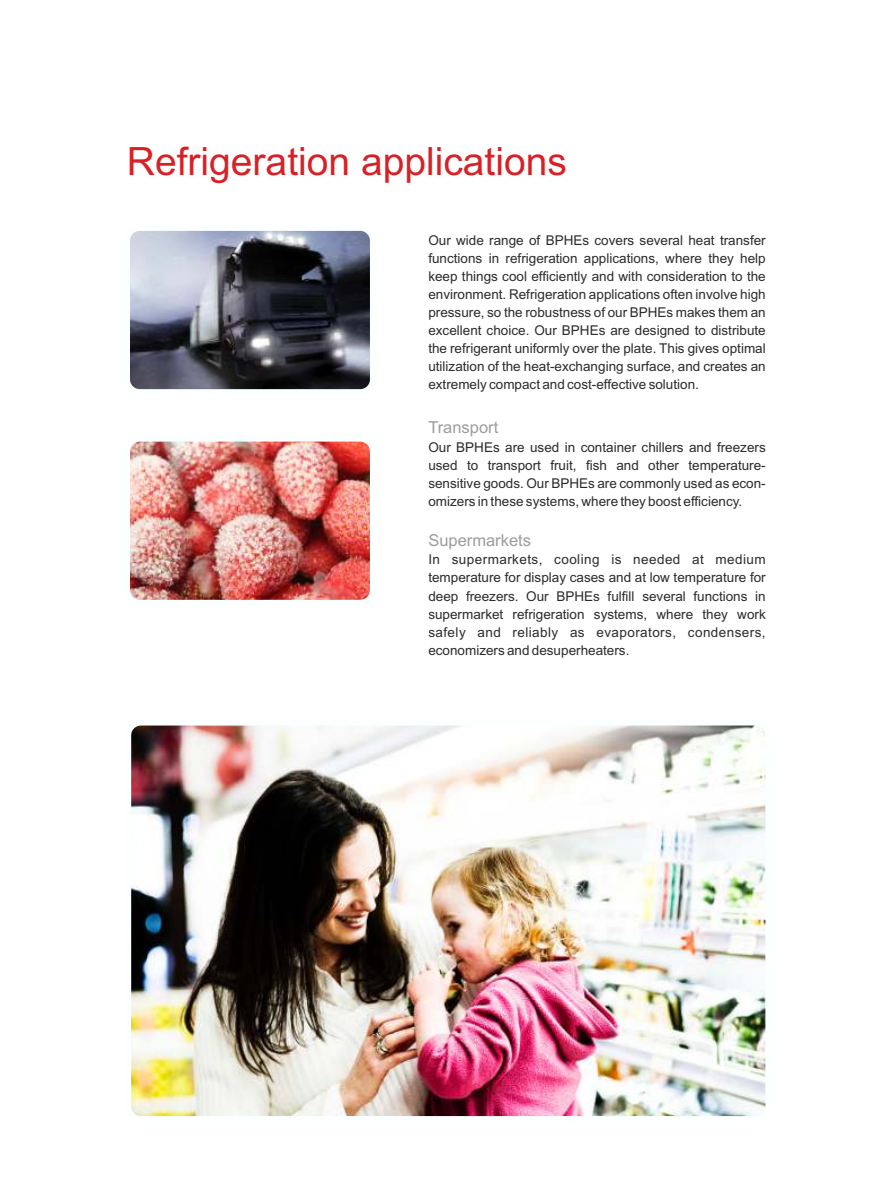
<style>
.page{position:relative;width:893px;height:1191px;background:#fff}
.page>*{position:absolute;margin:0;border:0;box-sizing:border-box;transform-origin:0 0}
.t1{font:39px "Arial";color:#d82127}
.t2{font:16.5px "Arial";color:#9b9e9e}
.t3{font:13.5px/18.1px "Arial";color:#2b2b2b;text-align:justify}
</style>
<div class="page">
<img style="left:132px;top:726px;width:632px;height:389px">
<img style="left:131px;top:232px;width:238px;height:156px">
<div style="left:124px;top:225px;width:252px;height:170px;border:6px solid #fcffff;border-radius:13px"></div>
<img style="left:131px;top:442px;width:238px;height:157px">
<div style="left:124px;top:435px;width:252px;height:171px;border:6px solid #fcffff;border-radius:13px"></div>
<div style="left:125px;top:719px;width:646px;height:403px;border:6px solid #fcffff;border-radius:13px"></div>
<h1 class="t1" style="left:127px;top:146px;width:441px">Refrigeration applications</h1>
<p class="t3" style="left:428px;top:232px;width:339px">Our wide range of BPHEs covers several heat transfer functions in refrigeration applications, where they help keep things cool efficiently and with consideration to the environment. Refrigeration applications often involve high pressure, so the robustness of our BPHEs makes them an excellent choice. Our BPHEs are designed to distribute the refrigerant uniformly over the plate. This gives optimal utilization of the heat-exchanging surface, and creates an extremely compact and cost-effective solution.</p>
<p class="t2" style="left:428px;top:421px;width:71px">Transport</p>
<p class="t3" style="left:428px;top:439px;width:339px">Our BPHEs are used in container chillers and freezers used to transport fruit, fish and other temperature&shy;sensitive goods. Our BPHEs are commonly used as econ&shy;omizers in these systems, where they boost efficiency.</p>
<p class="t2" style="left:428px;top:533px;width:104px">Supermarkets</p>
<p class="t3" style="left:428px;top:552px;width:339px">In supermarkets, cooling is needed at medium temperature for display cases and at low temperature for deep freezers. Our BPHEs fulfill several functions in supermarket refrigeration systems, where they work safely and reliably as evaporators, condensers, economizers and desuperheaters.</p>
</div>
